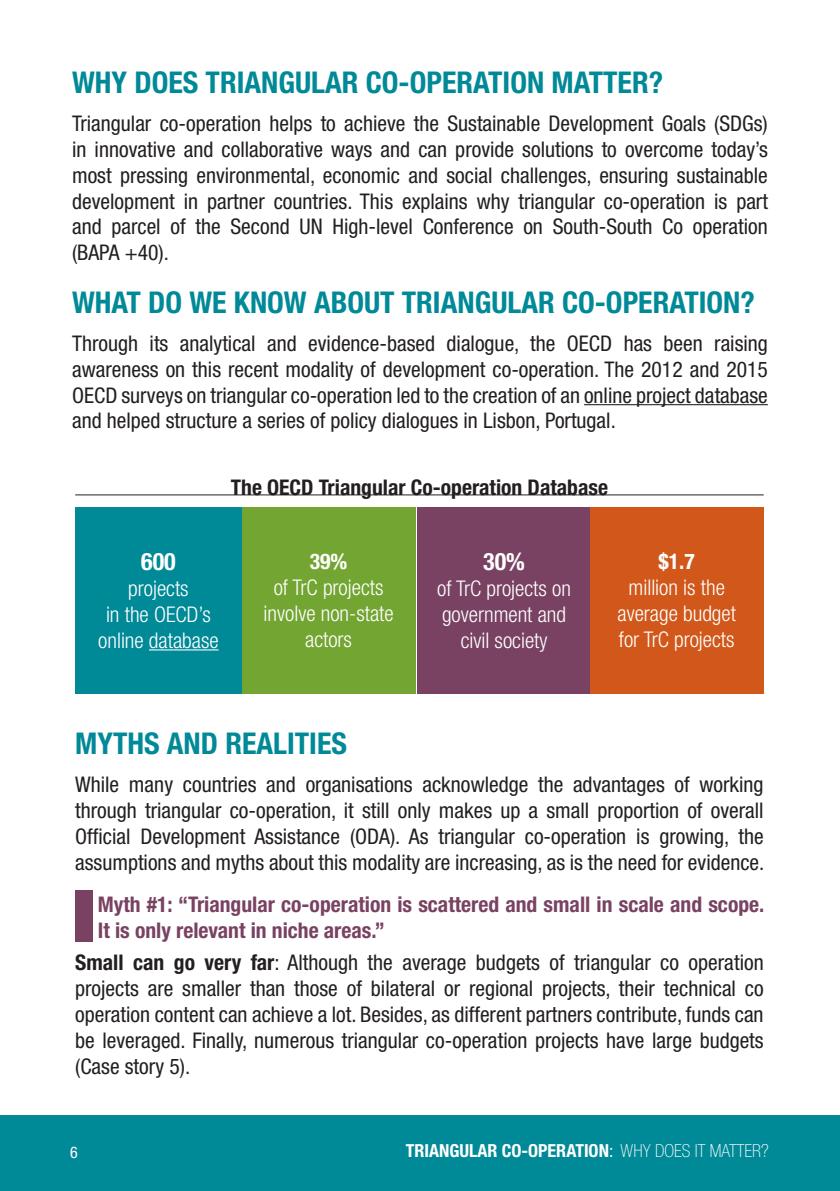
<style>
.page{position:relative;width:840px;height:1191px;background:#fff}
.page>*{position:absolute;margin:0;border:0;box-sizing:border-box;transform-origin:0 0}
.t1{font:700 condensed 30px "Helvetica Neue LT Std";color:#008997}
.body_copy{font:700 condensed 24px "Helvetica Neue LT Std";color:#fff}
.body_copy-2{font:condensed 21.6px/26px "Helvetica Neue LT Std";color:#231f20;text-align:justify}
.body_copy-3{font:300 condensed 21.6px/26px "Helvetica Neue LT Std";color:#fff;text-align:center}
.MYTHS{font:700 condensed 21.6px/26px "Helvetica Neue LT Std";color:#794262}
.chart_title_copy{font:700 condensed 21.6px "Helvetica Neue LT Std";color:#231f20}
.t2{font:700 condensed 18px "Helvetica Neue LT Std";color:#fff}
.t3{font:condensed 16px "Helvetica Neue LT Std";color:#fff}
.s1{font-weight:700}
.s2{font-weight:400}
.s3{font-weight:100}
</style>
<div class="page">
<div style="left:0;top:1115px;width:839px;height:76px;background:#008997"></div>
<hr style="left:583px;top:404px;width:184px;height:1px;background:#231f20">
<hr style="left:75px;top:494px;width:688px;height:1px;background:#231f20">
<div style="left:75px;top:507px;width:166px;height:186px;background:#008997"></div>
<hr style="left:149px;top:649px;width:69px;height:1px;background:#fff">
<div style="left:241px;top:507px;width:174px;height:186px;background:#73a532"></div>
<div style="left:417px;top:507px;width:173px;height:186px;background:#794262"></div>
<div style="left:589px;top:507px;width:174px;height:186px;background:#d1581a"></div>
<div style="left:75px;top:890px;width:17px;height:52px;background:#794262"></div>
<p class="t1" style="left:72px;top:65px;width:592px">WHY DOES TRIANGULAR CO-OPERATION MATTER?</p>
<p class="body_copy-2" style="left:72px;top:110px;width:697px">Triangular co-operation helps to achieve the Sustainable Development Goals (SDGs) in innovative and collaborative ways and can provide solutions to overcome today’s most pressing environmental, economic and social challenges, ensuring sustainable development in partner countries. This explains why triangular co-operation is part and parcel of the Second UN High-level Conference on South-South Co operation (BAPA +40).</p>
<p class="t1" style="left:72px;top:284px;width:684px">WHAT DO WE KNOW ABOUT TRIANGULAR CO-OPERATION?</p>
<p class="body_copy-2" style="left:72px;top:330px;width:697px">Through its analytical and evidence-based dialogue, the OECD has been raising awareness on this recent modality of development co-operation. The 2012 and 2015<br>OECD surveys on triangular co-operation led to the creation of an online project database and helped structure a series of policy dialogues in Lisbon, Portugal.</p>
<p class="chart_title_copy" style="left:231px;top:474px;width:378px">The OECD Triangular Co-operation Database</p>
<p class="body_copy" style="left:141px;top:547px;width:36px">600</p>
<p class="body_copy-3" style="left:98px;top:575px;width:122px">projects<br>in the OECD’s online database</p>
<p class="body_copy-3" style="left:263px;top:548px;width:131px"><span class="s1">39%<br></span>of TrC projects involve non-state actors</p>
<p class="body_copy" style="left:483px;top:547px;width:43px">30%</p>
<p class="body_copy-3" style="left:437px;top:575px;width:135px">of TrC projects on government and civil society</p>
<p class="body_copy-3" style="left:617px;top:548px;width:120px"><span class="s1">$1.7<br></span>million is the average budget for TrC projects</p>
<p class="t1" style="left:75px;top:725px;width:273px">MYTHS AND REALITIES</p>
<p class="body_copy-2" style="left:75px;top:771px;width:690px">While many countries and organisations acknowledge the advantages of working through triangular co-operation, it still only makes up a small proportion of overall Official Development Assistance (ODA). As triangular co-operation is growing, the assumptions and myths about this modality are increasing, as is the need for evidence.</p>
<p class="MYTHS" style="left:98px;top:891px;width:667px">Myth #1: “Triangular co-operation is scattered and small in scale and scope.<br>It is only relevant in niche areas.”</p>
<p class="body_copy-2" style="left:75px;top:949px;width:689px"><span class="s1">Small can go very far</span>: Although the average budgets of triangular co operation projects are smaller than those of bilateral or regional projects, their technical co operation content can achieve a lot. Besides, as different partners contribute, funds can be leveraged. Finally, numerous triangular co-operation projects have large budgets (Case story 5).</p>
<p class="t3" style="left:70px;top:1142px;width:9px">6</p>
<p class="t2" style="left:405px;top:1139px;width:364px">TRIANGULAR CO-OPERATION<span class="s2">:</span> <span class="s3">WHY DOES IT MATTER?</span></p>
</div>
